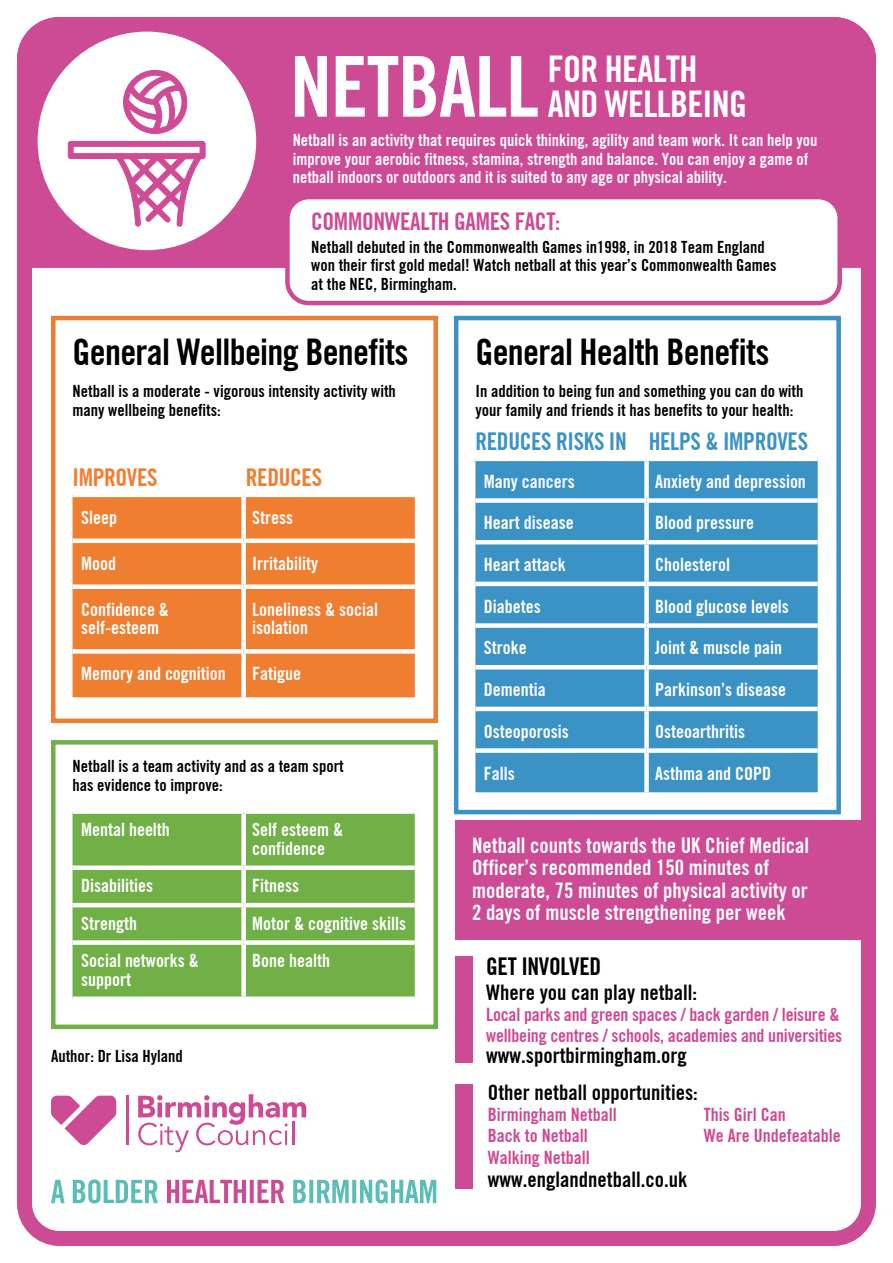
<style>
.page{position:relative;width:893px;height:1263px;background:#fff}
.page>*{position:absolute;margin:0;border:0;box-sizing:border-box;transform-origin:0 0}
.t1{font:84px "SFU Trade Gothic Bold Cond Twenty";letter-spacing:-.015em;color:#fff}
.t2{font:36px "SFU Trade Gothic Bold Cond Twenty";letter-spacing:-.02em;color:#000}
.t3{font:36px/34.5px "SFU Trade Gothic Bold Cond Twenty";letter-spacing:-.02em;color:#fff}
.t4{font:24px "SFU Trade Gothic Bold Cond Twenty";letter-spacing:-.015em;color:#3b92c5}
.t5{font:24px "SFU Trade Gothic Bold Cond Twenty";letter-spacing:-.015em;color:#cd4a95}
.t6{font:24px "SFU Trade Gothic Bold Cond Twenty";letter-spacing:-.015em;color:#ef7e31}
.t7{font:24px "SFU Trade Gothic Bold Cond Twenty";letter-spacing:-.015em;color:#000}
.Lrg_Body{font:21px/22.5px "SFU Trade Gothic Bold Cond Twenty";color:#fff}
.Lrg_Body-2{font:21px "SFU Trade Gothic Bold Cond Twenty";color:#000}
.Body{font:18px/18.8px "SFU Trade Gothic Bold Cond Twenty";color:#fff}
.Lrg_Body-3{font:18px/21px "SFU Trade Gothic Bold Cond Twenty";letter-spacing:-.01em;color:#cd4a95}
.Body-2{font:16.5px/18.8px "SFU Trade Gothic Bold Cond Twenty";color:#000}
.Body-3{font:16.5px/18.8px "SFU Trade Gothic Bold Cond Twenty";color:#fff}
</style>
<div class="page">
<div style="left:17px;top:17px;width:859px;height:1229px;border:15px solid #cd4a95;border-radius:35px"></div>
<div style="left:17px;top:17px;width:859px;height:251px;background:#cd4a95"></div>
<div style="left:287px;top:197px;width:553px;height:106px;background:#fff;border-radius:21px"></div>
<div style="left:285px;top:195px;width:557px;height:110px;border:4px solid #cd4a95;border-radius:21px"></div>
<div style="left:73px;top:497px;width:342px;height:200px;background:#ef7e31"></div>
<div style="left:241px;top:497px;width:5px;height:41px;background:#fff"></div>
<div style="left:73px;top:538px;width:171px;height:5px;background:#fff"></div>
<div style="left:244px;top:538px;width:171px;height:5px;background:#fff"></div>
<div style="left:241px;top:543px;width:5px;height:41px;background:#fff"></div>
<div style="left:73px;top:584px;width:171px;height:5px;background:#fff"></div>
<div style="left:244px;top:584px;width:171px;height:5px;background:#fff"></div>
<div style="left:241px;top:589px;width:5px;height:60px;background:#fff"></div>
<div style="left:73px;top:649px;width:171px;height:5px;background:#fff"></div>
<div style="left:244px;top:649px;width:171px;height:5px;background:#fff"></div>
<div style="left:241px;top:654px;width:5px;height:43px;background:#fff"></div>
<div style="left:51px;top:316px;width:387px;height:407px;border:4px solid #ef7e31"></div>
<div style="left:73px;top:814px;width:342px;height:182px;background:#71af47"></div>
<div style="left:241px;top:814px;width:5px;height:51px;background:#fff"></div>
<div style="left:73px;top:865px;width:171px;height:5px;background:#fff"></div>
<div style="left:244px;top:865px;width:171px;height:5px;background:#fff"></div>
<div style="left:241px;top:870px;width:5px;height:33px;background:#fff"></div>
<hr style="left:73px;top:903px;width:171px;height:4px;background:#fff">
<hr style="left:244px;top:903px;width:171px;height:4px;background:#fff">
<div style="left:241px;top:907px;width:5px;height:33px;background:#fff"></div>
<div style="left:73px;top:940px;width:171px;height:5px;background:#fff"></div>
<div style="left:244px;top:940px;width:171px;height:5px;background:#fff"></div>
<div style="left:241px;top:945px;width:5px;height:51px;background:#fff"></div>
<div style="left:51px;top:740px;width:387px;height:289px;border:4px solid #71af47"></div>
<div style="left:455px;top:820px;width:421px;height:120px;background:#cd4a95"></div>
<div style="left:475px;top:461px;width:343px;height:331px;background:#3b92c5"></div>
<div style="left:644px;top:461px;width:5px;height:37px;background:#fff"></div>
<div style="left:475px;top:498px;width:172px;height:5px;background:#fff"></div>
<div style="left:647px;top:498px;width:171px;height:5px;background:#fff"></div>
<div style="left:644px;top:503px;width:5px;height:37px;background:#fff"></div>
<hr style="left:475px;top:540px;width:172px;height:4px;background:#fff">
<hr style="left:647px;top:540px;width:171px;height:4px;background:#fff">
<div style="left:644px;top:544px;width:5px;height:38px;background:#fff"></div>
<hr style="left:475px;top:582px;width:172px;height:4px;background:#fff">
<hr style="left:647px;top:582px;width:171px;height:4px;background:#fff">
<div style="left:644px;top:586px;width:5px;height:37px;background:#fff"></div>
<div style="left:475px;top:623px;width:172px;height:5px;background:#fff"></div>
<div style="left:647px;top:623px;width:171px;height:5px;background:#fff"></div>
<div style="left:644px;top:628px;width:5px;height:37px;background:#fff"></div>
<hr style="left:475px;top:665px;width:172px;height:4px;background:#fff">
<hr style="left:647px;top:665px;width:171px;height:4px;background:#fff">
<div style="left:644px;top:669px;width:5px;height:38px;background:#fff"></div>
<hr style="left:475px;top:707px;width:172px;height:4px;background:#fff">
<hr style="left:647px;top:707px;width:171px;height:4px;background:#fff">
<div style="left:644px;top:711px;width:5px;height:37px;background:#fff"></div>
<div style="left:475px;top:748px;width:172px;height:5px;background:#fff"></div>
<div style="left:647px;top:748px;width:171px;height:5px;background:#fff"></div>
<div style="left:644px;top:753px;width:5px;height:39px;background:#fff"></div>
<div style="left:454px;top:316px;width:387px;height:498px;border:4px solid #3b92c5"></div>
<div style="left:455px;top:956px;width:17px;height:107px;background:#cd4a95"></div>
<div style="left:455px;top:1084px;width:17px;height:105px;background:#cd4a95"></div>
<svg style="left:167px;top:1180px;width:117px;height:23px"></svg>
<svg style="left:293px;top:1179px;width:143px;height:24px"></svg>
<svg style="left:51px;top:1179px;width:107px;height:24px"></svg>
<svg style="left:138px;top:1094px;width:168px;height:58px"></svg>
<hr style="left:292px;top:1122px;width:2px;height:23px;background:#cd4a95">
<hr style="left:126px;top:1096px;width:2px;height:49px;background:#cd4a95">
<svg style="left:51px;top:1096px;width:65px;height:49px"></svg>
<div style="left:38px;top:32px;width:218px;height:218px;background:#fff;border-radius:50%"></div>
<svg style="left:68px;top:70px;width:138px;height:157px"></svg>
<h1 class="t1" style="left:290px;top:21px;width:251px">NETBALL</h1>
<h2 class="t3" style="left:548px;top:49px;width:201px">FOR HEALTH<br>AND WELLBEING</h2>
<p class="Body-3" style="left:293px;top:129px;width:526px">Netball is an activity that requires quick thinking, agility and team work. It can help you improve your aerobic fitness, stamina, strength and balance. You can enjoy a game of netball indoors or outdoors and it is suited to any age or physical ability.</p>
<h3 class="t5" style="left:311px;top:202px;width:251px">COMMONWEALTH GAMES FACT:</h3>
<p class="Body-2" style="left:311px;top:236px;width:467px">Netball debuted in the Commonwealth Games in1998, in 2018 Team England won their first gold medal! Watch netball at this year’s Commonwealth Games at the NEC, Birmingham.</p>
<h2 class="t2" style="left:73px;top:325px;width:337px">General Wellbeing Benefits</h2>
<p class="Body-2" style="left:73px;top:380px;width:325px">Netball is a moderate - vigorous intensity activity with many wellbeing benefits:</p>
<h3 class="t6" style="left:73px;top:459px;width:87px">IMPROVES</h3>
<h3 class="t6" style="left:246px;top:459px;width:78px">REDUCES</h3>
<p class="Body" style="left:81px;top:506px;width:37px">Sleep</p>
<p class="Body" style="left:252px;top:506px;width:42px">Stress</p>
<p class="Body" style="left:81px;top:552px;width:36px">Mood</p>
<p class="Body" style="left:252px;top:552px;width:67px">Irritability</p>
<p class="Body" style="left:81px;top:598px;width:89px">Confidence &amp; self-esteem</p>
<p class="Body" style="left:252px;top:598px;width:127px">Loneliness &amp; social isolation</p>
<p class="Body" style="left:81px;top:663px;width:146px">Memory and cognition</p>
<p class="Body" style="left:252px;top:663px;width:50px">Fatigue</p>
<h2 class="Body-2" style="left:73px;top:755px;width:273px">Netball is a team activity and as a team sport has evidence to improve:</h2>
<p class="Body" style="left:81px;top:819px;width:90px">Mental heelth</p>
<p class="Body" style="left:252px;top:819px;width:92px">Self esteem &amp; confidence</p>
<p class="Body" style="left:81px;top:875px;width:73px">Disabilities</p>
<p class="Body" style="left:252px;top:875px;width:48px">Fitness</p>
<p class="Body" style="left:81px;top:912px;width:57px">Strength</p>
<p class="Body" style="left:252px;top:912px;width:155px">Motor &amp; cognitive skills</p>
<p class="Body" style="left:81px;top:950px;width:119px">Social networks &amp; support</p>
<p class="Body" style="left:252px;top:950px;width:79px">Bone health</p>
<p class="Body-2" style="left:51px;top:1045px;width:133px">Author: Dr Lisa Hyland</p>
<h2 class="t2" style="left:475px;top:325px;width:295px">General Health Benefits</h2>
<p class="Body-2" style="left:475px;top:380px;width:329px">In addition to being fun and something you can do with your family and friends it has benefits to your health:</p>
<h3 class="t4" style="left:475px;top:423px;width:153px">REDUCES RISKS IN</h3>
<h3 class="t4" style="left:649px;top:423px;width:161px">HELPS &amp; IMPROVES</h3>
<p class="Body" style="left:484px;top:470px;width:92px">Many cancers</p>
<p class="Body" style="left:655px;top:470px;width:152px">Anxiety and depression</p>
<p class="Body" style="left:484px;top:512px;width:91px">Heart disease</p>
<p class="Body" style="left:655px;top:512px;width:100px">Blood pressure</p>
<p class="Body" style="left:484px;top:554px;width:83px">Heart attack</p>
<p class="Body" style="left:655px;top:554px;width:76px">Cholesterol</p>
<p class="Body" style="left:484px;top:595px;width:58px">Diabetes</p>
<p class="Body" style="left:655px;top:595px;width:135px">Blood glucose levels</p>
<p class="Body" style="left:484px;top:637px;width:44px">Stroke</p>
<p class="Body" style="left:655px;top:637px;width:128px">Joint &amp; muscle pain</p>
<p class="Body" style="left:484px;top:679px;width:63px">Dementia</p>
<p class="Body" style="left:655px;top:679px;width:132px">Parkinson’s disease</p>
<p class="Body" style="left:484px;top:720px;width:86px">Osteoporosis</p>
<p class="Body" style="left:655px;top:720px;width:91px">Osteoarthritis</p>
<p class="Body" style="left:484px;top:762px;width:32px">Falls</p>
<p class="Body" style="left:655px;top:762px;width:117px">Asthma and COPD</p>
<p class="Lrg_Body" style="left:472px;top:832px;width:338px">Netball counts towards the UK Chief Medical Officer’s recommended 150 minutes of moderate, 75 minutes of physical activity or 2 days of muscle strengthening per week</p>
<h3 class="t7" style="left:486px;top:947px;width:116px">GET INVOLVED</h3>
<p class="Lrg_Body-2" style="left:486px;top:976px;width:213px">Where you can play netball:</p>
<p class="Lrg_Body-3" style="left:486px;top:1002px;width:358px">Local parks and green spaces / back garden / leisure &amp; wellbeing centres / schools, academies and universities</p>
<p class="Lrg_Body-2" style="left:486px;top:1039px;width:202px">www.sportbirmingham.org</p>
<p class="Lrg_Body-2" style="left:488px;top:1076px;width:211px">Other netball opportunities:</p>
<p class="Lrg_Body-3" style="left:488px;top:1102px;width:130px">Birmingham Netball</p>
<p class="Lrg_Body-3" style="left:704px;top:1102px;width:83px">This Girl Can</p>
<p class="Lrg_Body-3" style="left:488px;top:1123px;width:101px">Back to Netball</p>
<p class="Lrg_Body-3" style="left:704px;top:1123px;width:138px">We Are Undefeatable</p>
<p class="Lrg_Body-3" style="left:488px;top:1145px;width:103px">Walking Netball</p>
<p class="Lrg_Body-2" style="left:488px;top:1163px;width:201px">www.englandnetball.co.uk</p>
</div>
